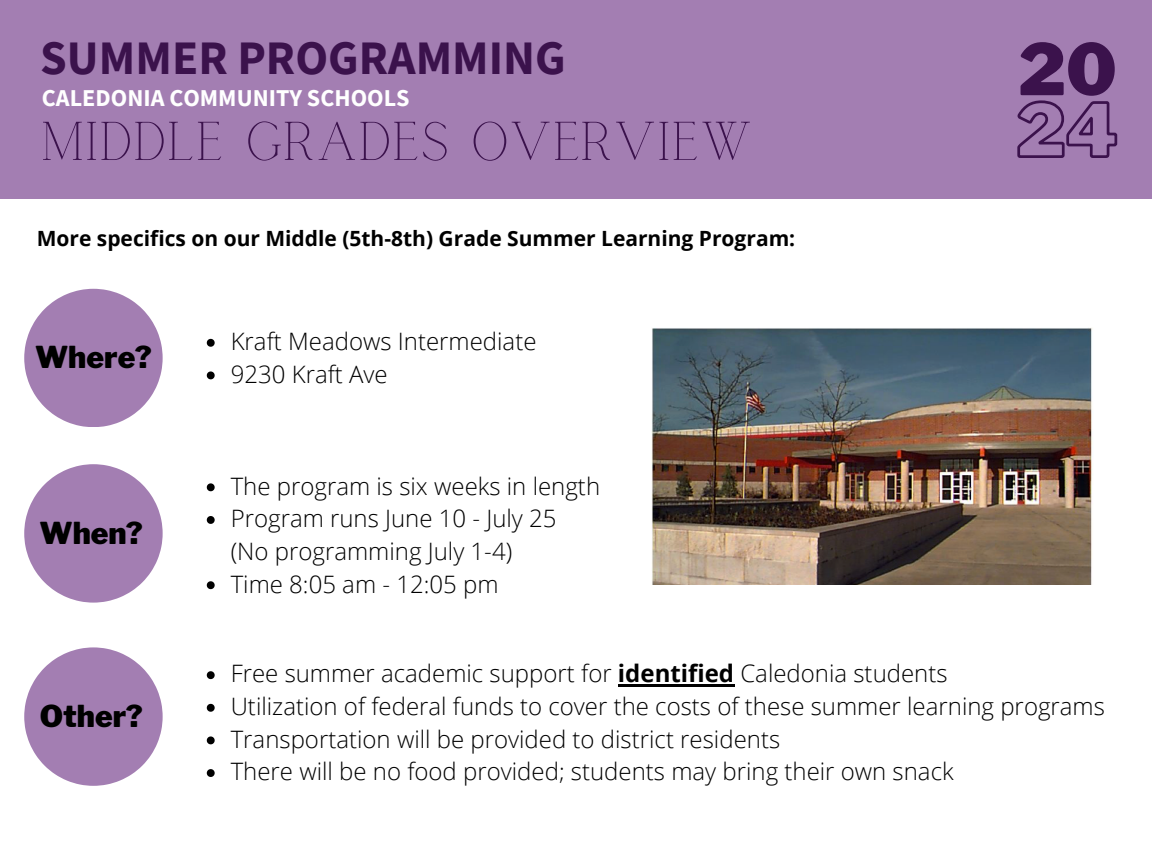
<style>
.page{position:relative;width:1152px;height:864px;background:#a37eb2}
.page>*{position:absolute;margin:0;border:0;box-sizing:border-box;transform-origin:0 0}
.t1{font:900 70.5px "Libre Franklin";color:#3b124c}
.t2{font:54px "Calgary";color:#3b124c}
.t3{font:700 48px "Source Sans Pro";color:#3b124c}
.t4{font:900 30px "Libre Franklin";color:#000}
.t5{font:700 24.15px "Source Sans Pro";color:#fff}
.t6{font:300 24px/32.7px "Open Sans";color:#000}
.t7{font:700 21px "Open Sans";color:#000}
.s1{font-weight:700}
</style>
<div class="page">
<div style="left:0;top:199px;width:1152px;height:665px;background:#fff"></div>
<svg style="left:24px;top:289px;width:139px;height:138px"></svg>
<svg style="left:24px;top:464px;width:139px;height:139px"></svg>
<svg style="left:24px;top:647px;width:139px;height:139px"></svg>
<svg style="left:207px;top:483px;width:8px;height:8px"></svg>
<svg style="left:207px;top:516px;width:8px;height:8px"></svg>
<svg style="left:207px;top:581px;width:8px;height:8px"></svg>
<img style="left:652px;top:328px;width:440px;height:257px">
<svg style="left:1017px;top:100px;width:101px;height:58px"></svg>
<svg style="left:207px;top:339px;width:8px;height:8px"></svg>
<svg style="left:207px;top:371px;width:8px;height:8px"></svg>
<svg style="left:207px;top:671px;width:8px;height:8px"></svg>
<hr style="left:618px;top:685px;width:116px;height:2px;background:#000">
<svg style="left:207px;top:704px;width:8px;height:8px"></svg>
<svg style="left:207px;top:736px;width:8px;height:8px"></svg>
<svg style="left:207px;top:769px;width:8px;height:8px"></svg>
<h3 class="t3" style="left:40px;top:27px;width:527px">SUMMER PROGRAMMING</h3>
<p class="t5" style="left:42px;top:83px;width:369px">CALEDONIA COMMUNITY SCHOOLS</p>
<h3 class="t2" style="left:40px;top:111px;width:714px">MIDDLE GRADES OVERVIEW</h3>
<p class="t7" style="left:37px;top:223px;width:760px">More specifics on our Middle (5th-8th) Grade Summer Learning Program:</p>
<p class="t4" style="left:35px;top:339px;width:118px">Where?</p>
<p class="t4" style="left:39px;top:515px;width:105px">When?</p>
<p class="t6" style="left:231px;top:324px;width:307px">Kraft Meadows Intermediate</p>
<h3 class="t6" style="left:231px;top:357px;width:159px">9230 Kraft Ave</h3>
<h2 class="t6" style="left:231px;top:469px;width:371px">The program is six weeks in length</h2>
<h4 class="t6" style="left:231px;top:502px;width:327px">Program runs June 10 - July 25 (No programming July 1-4)</h4>
<h1 class="t6" style="left:231px;top:567px;width:269px">Time 8:05 am - 12:05 pm</h1>
<p class="t1" style="left:1018px;top:27px;width:100px">20</p>
<p class="t4" style="left:40px;top:698px;width:105px">Other?</p>
<p class="t6" style="left:231px;top:657px;width:718px">Free summer academic support for <span class="s1">identified</span> Caledonia students</p>
<p class="t6" style="left:231px;top:689px;width:876px">Utilization of federal funds to cover the costs of these summer learning programs</p>
<p class="t6" style="left:231px;top:722px;width:551px">Transportation will be provided to district residents</p>
<p class="t6" style="left:231px;top:755px;width:724px">There will be no food provided; students may bring their own snack</p>
</div>
